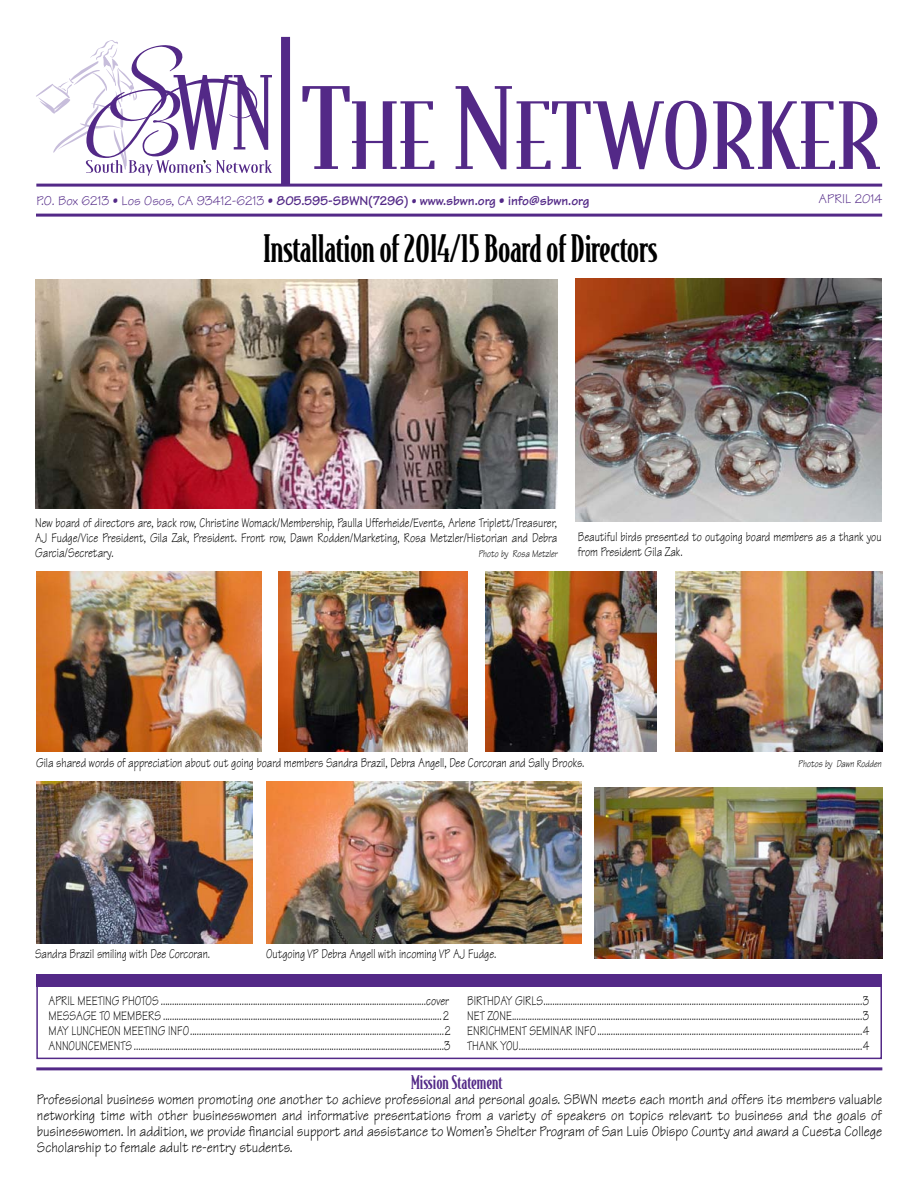
<style>
.page{position:relative;width:918px;height:1188px;background:#fff}
.page>*{position:absolute;margin:0;border:0;box-sizing:border-box;transform-origin:0 0}
.t1{font:500 36px "Bodega Serif";letter-spacing:-.01em;color:#000}
.t2{font:500 18px "Bodega Serif";color:#532987}
.t3{font:15px/15.8px "Tekton";color:#000;text-align:justify;scale:.9 1}
.t4{font:13.5px/15px "Tekton";color:#000;text-align:justify;scale:.8 1}
.t5{font:700 13.5px "Tekton";color:#532987}
.t6{font:13.5px "Tekton";color:#532987}
.t7{font:italic 10.5px "Tekton";color:#000;scale:.8 1}
.s1{font-weight:400}
.s2{font-size:12px}
</style>
<div class="page">
<hr style="left:36px;top:1067px;width:846px;height:3px;background:#532987">
<div style="left:36px;top:981px;width:846px;height:78px;border:2px solid #532987"></div>
<div style="left:36px;top:975px;width:846px;height:12px;background:#532987"></div>
<div style="left:281px;top:37px;width:9px;height:147px;background:#532987"></div>
<hr style="left:36px;top:184px;width:846px;height:3px;background:#532987">
<hr style="left:36px;top:214px;width:846px;height:3px;background:#532987">
<svg style="left:302px;top:86px;width:578px;height:84px"></svg>
<svg style="left:36px;top:40px;width:236px;height:136px"></svg>
<img style="left:575px;top:279px;width:306px;height:243px">
<img style="left:35px;top:279px;width:522px;height:229px">
<img style="left:36px;top:572px;width:225px;height:180px">
<img style="left:278px;top:572px;width:189px;height:180px">
<img style="left:485px;top:572px;width:171px;height:180px">
<img style="left:675px;top:572px;width:207px;height:180px">
<img style="left:36px;top:782px;width:216px;height:162px">
<img style="left:266px;top:782px;width:315px;height:162px">
<img style="left:594px;top:788px;width:288px;height:170px">
<p class="t5" style="left:36px;top:192px;width:555px"><span class="s1">P.O. Box 6213 • Los Osos, CA 93412-6213 •</span> 805.595-SBWN(7296) <span class="s2">•</span> www.sbwn.org • info@sbwn.org</p>
<p class="t6" style="left:819px;top:190px;width:65px">APRIL 2014</p>
<p class="t1" style="left:263px;top:227px;width:396px">Installation of 2014/15 Board of Directors</p>
<p class="t4" style="left:35px;top:515px;width:654px">New board of directors are, back row, Christine Womack/Membership, Paulla Ufferheide/Events, Arlene Triplett/Treasurer, AJ Fudge/Vice President, Gila Zak, President. Front row, Dawn Rodden/Marketing, Rosa Metzler/Historian and Debra Garcia/Secretary.</p>
<p class="t7" style="left:478px;top:547px;width:100px">Photo by Rosa Metzler</p>
<p class="t4" style="left:578px;top:529px;width:381px">Beautiful birds presented to outgoing board members as a thank you from President Gila Zak.</p>
<p class="t4" style="left:36px;top:755px;width:687px">Gila shared words of appreciation about out going board members Sandra Brazil, Debra Angell, Dee Corcoran and Sally Brooks.</p>
<p class="t4" style="left:35px;top:946px;width:220px">Sandra Brazil smiling with Dee Corcoran.</p>
<p class="t4" style="left:266px;top:947px;width:289px">Outgoing VP Debra Angell with incoming VP AJ Fudge.</p>
<p class="t7" style="left:798px;top:757px;width:106px">Photos by Dawn Rodden</p>
<p class="t4" style="left:49px;top:993px;width:502px">APRIL MEETING PHOTOS ......................................................................................................................cover</p>
<p class="t4" style="left:49px;top:1008px;width:502px">MESSAGE TO MEMBERS ............................................................................................................................ 2</p>
<p class="t4" style="left:49px;top:1023px;width:504px">MAY LUNCHEON MEETING INFO.................................................................................................................2</p>
<p class="t4" style="left:49px;top:1038px;width:504px">ANNOUNCEMENTS..........................................................................................................................................3</p>
<p class="t4" style="left:467px;top:993px;width:504px">BIRTHDAY GIRLS..............................................................................................................................................3</p>
<p class="t4" style="left:467px;top:1008px;width:504px">NET ZONE............................................................................................................................................................3</p>
<p class="t4" style="left:467px;top:1023px;width:504px">ENRICHMENT SEMINAR INFO......................................................................................................................4</p>
<p class="t4" style="left:467px;top:1038px;width:504px">THANK YOU.........................................................................................................................................................4</p>
<p class="t2" style="left:411px;top:1072px;width:93px">Mission Statement</p>
<p class="t3" style="left:37px;top:1092px;width:941px">Professional business women promoting one another to achieve professional and personal goals. SBWN meets each month and offers its members valuable networking time with other businesswomen and informative presentations from a variety of speakers on topics relevant to business and the goals of businesswomen. In addition, we provide financial support and assistance to Women’s Shelter Program of San Luis Obispo County and award a Cuesta College Scholarship to female adult re-entry students.</p>
</div>
